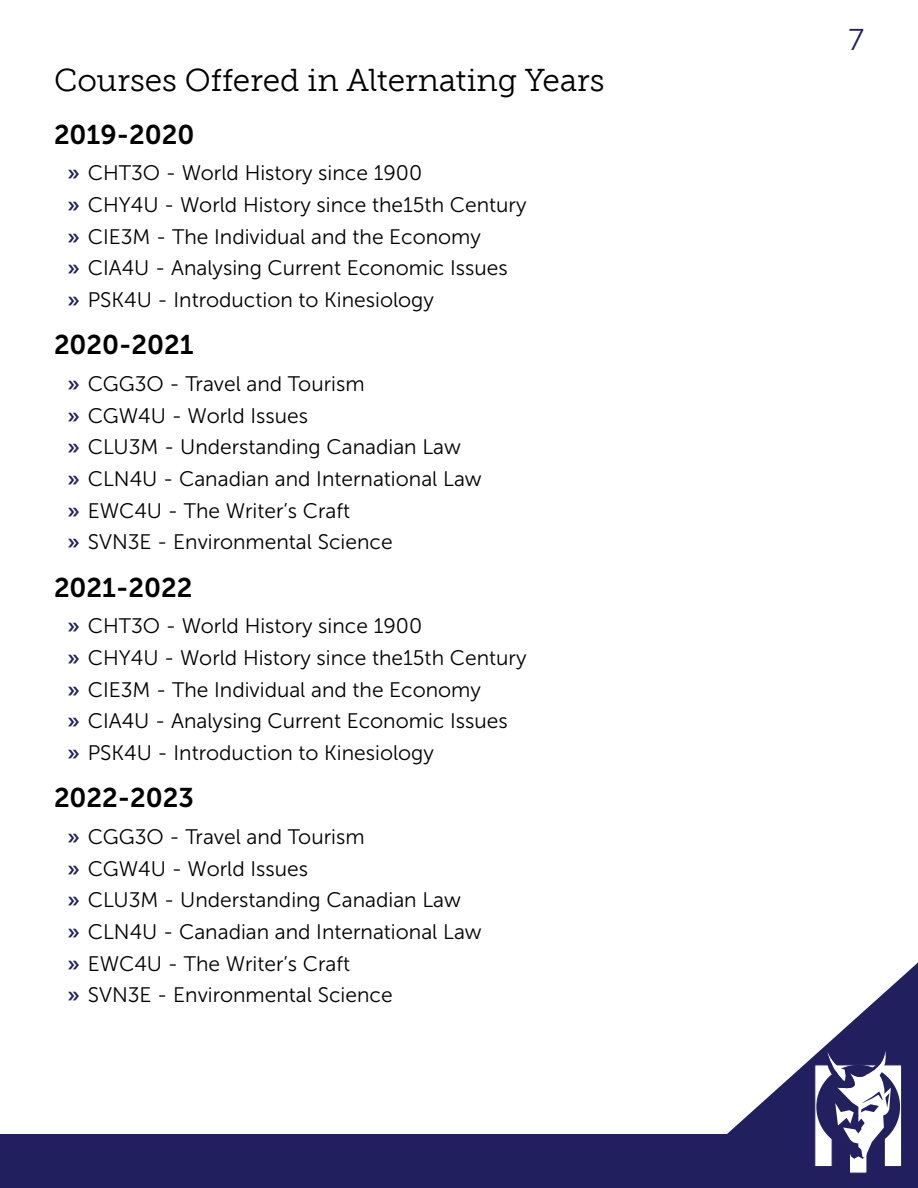
<style>
.page{position:relative;width:918px;height:1188px;background:#fff}
.page>*{position:absolute;margin:0;border:0;box-sizing:border-box;transform-origin:0 0}
.t1{font:31.5px "Museo Slab 300";color:#000}
.t2{font:30px "Museo Sans 300";color:#221f5f}
.t3{font:27px "Museo Sans 700";color:#000}
.t4{font:21px/31.7px "Museo Sans 300";color:#000}
.s1{font-family:"Museo Sans 700";color:#221f5f}
</style>
<div class="page">
<svg style="left:727px;top:962px;width:191px;height:172px"></svg>
<div style="left:0;top:1134px;width:918px;height:54px;background:#221f5f"></div>
<svg style="left:814px;top:1051px;width:89px;height:122px"></svg>
<h1 class="t1" style="left:54px;top:63px;width:552px">Courses Offered in Alternating Years</h1>
<p class="t3" style="left:54px;top:119px;width:142px">2019-2020</p>
<p class="t4" style="left:67px;top:157px;width:460px"><span class="s1">»</span> CHT3O - World History since 1900<br><span class="s1">»</span> CHY4U - World History since the15th Century <span class="s1">»</span> CIE3M - The Individual and the Economy<br><span class="s1">»</span> CIA4U - Analysing Current Economic Issues<br><span class="s1">»</span> PSK4U - Introduction to Kinesiology</p>
<p class="t3" style="left:54px;top:330px;width:141px">2020-2021</p>
<p class="t4" style="left:67px;top:368px;width:416px"><span class="s1">»</span> CGG3O - Travel and Tourism<br><span class="s1">»</span> CGW4U - World Issues<br><span class="s1">»</span> CLU3M - Understanding Canadian Law<br><span class="s1">»</span> CLN4U - Canadian and International Law <span class="s1">»</span> EWC4U - The Writer’s Craft<br><span class="s1">»</span> SVN3E - Environmental Science</p>
<p class="t3" style="left:54px;top:572px;width:140px">2021-2022</p>
<p class="t4" style="left:67px;top:611px;width:460px"><span class="s1">»</span> CHT3O - World History since 1900<br><span class="s1">»</span> CHY4U - World History since the15th Century <span class="s1">»</span> CIE3M - The Individual and the Economy<br><span class="s1">»</span> CIA4U - Analysing Current Economic Issues<br><span class="s1">»</span> PSK4U - Introduction to Kinesiology</p>
<p class="t3" style="left:54px;top:783px;width:142px">2022-2023</p>
<p class="t4" style="left:67px;top:821px;width:416px"><span class="s1">»</span> CGG3O - Travel and Tourism<br><span class="s1">»</span> CGW4U - World Issues<br><span class="s1">»</span> CLU3M - Understanding Canadian Law<br><span class="s1">»</span> CLN4U - Canadian and International Law <span class="s1">»</span> EWC4U - The Writer’s Craft<br><span class="s1">»</span> SVN3E - Environmental Science</p>
<h2 class="t2" style="left:848px;top:24px;width:17px">7</h2>
</div>
